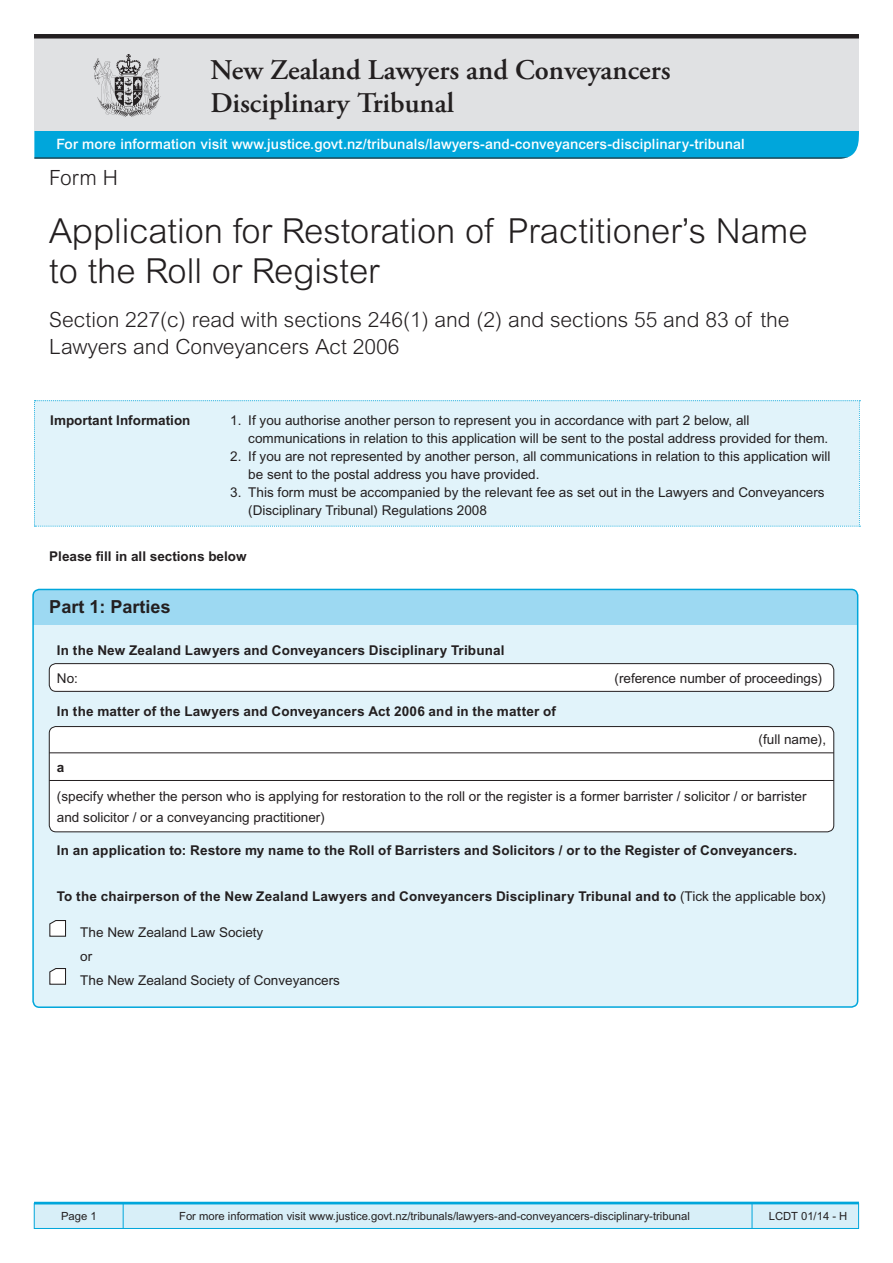
<style>
.page{position:relative;width:893px;height:1263px;background:#fff}
.page>*{position:absolute;margin:0;border:0;box-sizing:border-box;transform-origin:0 0}
.t1{font:300 34.5px/40.5px "Arial MT Std";color:#231f20}
.t2{font:600 28.5px/33px "Adobe Garamond Pro";color:#231f20}
.t3{font:300 21px/27px "Arial MT Std";color:#231f20}
.t4{font:700 18px "Arial MT Std";color:#231f20}
.t5{font:500 14.25px "Arial MT Std";letter-spacing:.01em;color:#fff}
.t6{font:13.5px/18px "Arial MT Std";color:#231f20}
.t7{font:700 13.5px "Arial MT Std";letter-spacing:.01em;color:#231f20}
.t8{font:11.25px "Arial MT Std";color:#231f20}
.s1{font-weight:400}
</style>
<div class="page">
<div style="left:34px;top:130px;width:825px;height:27px;background:#00a6db"></div>
<hr style="left:34px;top:157px;width:825px;height:2px;background:#231f20">
<div style="left:34px;top:34px;width:825px;height:96px;background:#e0e1e3"></div>
<svg style="left:94px;top:54px;width:66px;height:63px"></svg>
<div style="left:34px;top:34px;width:825px;height:5px;background:#231f20"></div>
<div style="left:33px;top:589px;width:825px;height:418px;background:#e1f3fa;border-radius:6px"></div>
<div style="left:33px;top:589px;width:825px;height:36px;background:#9dd9f2"></div>
<div style="left:32px;top:589px;width:826px;height:419px;border:2px solid #00a6db;border-radius:6px"></div>
<div style="left:49px;top:664px;width:785px;height:27px;background:#fff;border-radius:7px"></div>
<div style="left:49px;top:663px;width:785px;height:29px;border:1px solid #231f20;border-radius:7px"></div>
<div style="left:49px;top:726px;width:785px;height:106px;background:#fff;border-radius:7px"></div>
<div style="left:49px;top:726px;width:785px;height:106px;border:1px solid #231f20;border-radius:7px"></div>
<div style="left:34px;top:400px;width:826px;height:127px;background:#e1f3fa"></div>
<div style="left:34px;top:1203px;width:825px;height:26px;background:#d8eff8;border:1px solid #00a6db"></div>
<hr style="left:34px;top:1202px;width:825px;height:2px;background:#00a6db">
<svg style="left:752px;top:1204px;width:1px;height:24px"></svg>
<svg style="left:123px;top:1204px;width:1px;height:24px"></svg>
<hr style="left:49px;top:752px;width:785px;height:1px;background:#231f20">
<hr style="left:49px;top:780px;width:785px;height:1px;background:#231f20">
<svg style="left:49px;top:920px;width:18px;height:17px"></svg>
<svg style="left:49px;top:968px;width:18px;height:17px"></svg>
<h2 class="t2" style="left:210px;top:54px;width:462px">New Zealand Lawyers and Conveyancers<br>Disciplinary Tribunal</h2>
<p class="t5" style="left:57px;top:136px;width:690px">For more information visit www.justice.govt.nz/tribunals/lawyers-and-conveyancers-disciplinary-tribunal</p>
<h3 class="t3" style="left:49px;top:164px;width:70px">Form H</h3>
<h1 class="t1" style="left:49px;top:210px;width:760px">Application for Restoration of Practitioner’s Name to the Roll or Register</h1>
<h3 class="t3" style="left:49px;top:306px;width:742px">Section 227(c) read with sections 246(1) and (2) and sections 55 and 83 of the<br>Lawyers and Conveyancers Act 2006</h3>
<p class="t7" style="left:50px;top:412px;width:142px">Important Information</p>
<p class="t6" style="left:248px;top:411px;width:582px;text-indent:-18px">1. If you authorise another person to represent you in accordance with part 2 below, all communications in relation to this application will be sent to the postal address provided for them.</p>
<p class="t6" style="left:248px;top:447px;width:584px;text-indent:-18px">2. If you are not represented by another person, all communications in relation to this application will be sent to the postal address you have provided.</p>
<p class="t6" style="left:248px;top:483px;width:578px;text-indent:-18px">3. This form must be accompanied by the relevant fee as set out in the Lawyers and Conveyancers (Disciplinary Tribunal) Regulations 2008</p>
<p class="t7" style="left:49px;top:548px;width:199px">Please fill in all sections below</p>
<h3 class="t4" style="left:49px;top:596px;width:123px">Part 1: Parties</h3>
<p class="t7" style="left:57px;top:642px;width:449px">In the New Zealand Lawyers and Conveyancers Disciplinary Tribunal</p>
<p class="t6" style="left:57px;top:669px;width:23px">No:</p>
<p class="t6" style="left:614px;top:669px;width:209px">(reference number of proceedings)</p>
<p class="t7" style="left:57px;top:704px;width:500px">In the matter of the Lawyers and Conveyancers Act 2006 and in the matter of</p>
<p class="t6" style="left:759px;top:730px;width:69px">(full name),</p>
<p class="t7" style="left:57px;top:759px;width:9px">a</p>
<p class="t6" style="left:57px;top:786px;width:751px;line-height:21px">(specify whether the person who is applying for restoration to the roll or the register is a former barrister / solicitor / or barrister and solicitor / or a conveyancing practitioner)</p>
<p class="t7" style="left:57px;top:842px;width:742px">In an application to: Restore my name to the Roll of Barristers and Solicitors / or to the Register of Conveyancers.</p>
<p class="t7" style="left:57px;top:889px;width:770px">To the chairperson of the New Zealand Lawyers and Conveyancers Disciplinary Tribunal and to <span class="s1">(Tick the applicable box)</span></p>
<p class="t6" style="left:80px;top:920px;width:261px;line-height:24px">The New Zealand Law Society<br>or<br>The New Zealand Society of Conveyancers</p>
<p class="t8" style="left:61px;top:1210px;width:37px">Page 1</p>
<p class="t8" style="left:179px;top:1210px;width:512px">For more information visit www.justice.govt.nz/tribunals/lawyers-and-conveyancers-disciplinary-tribunal</p>
<p class="t8" style="left:769px;top:1210px;width:80px">LCDT 01/14 - H</p>
</div>
